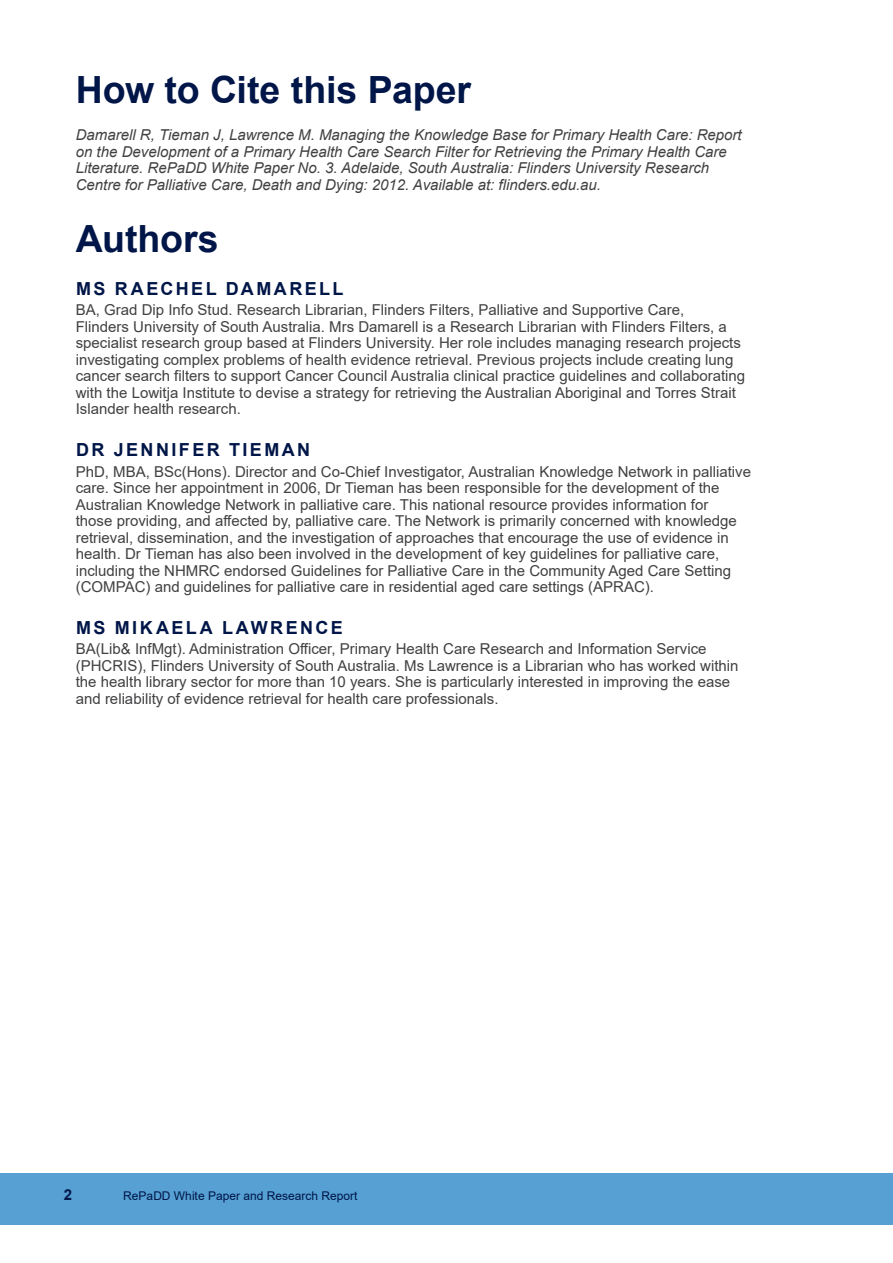
<style>
.page{position:relative;width:893px;height:1263px;background:#fff}
.page>*{position:absolute;margin:0;border:0;box-sizing:border-box;transform-origin:0 0}
.t1{font:700 37.5px "Arial";color:#001648}
.t2{font:700 18px "Arial";letter-spacing:.135em;color:#001648}
.t3{font:15px/16.5px "Arial";color:#414042}
.t4{font:italic 15px/16.5px "Arial";color:#414042}
.t5{font:700 15px "Arial";color:#001648}
.t6{font:12px "Arial";color:#001648}
</style>
<div class="page">
<div style="left:0;top:1174px;width:893px;height:51px;background:#56a0d3"></div>
<h1 class="t1" style="left:76px;top:64px;width:397px">How to Cite this Paper</h1>
<p class="t4" style="left:76px;top:127px;width:667px">Damarell R, Tieman J, Lawrence M. Managing the Knowledge Base for Primary Health Care: Report on the Development of a Primary Health Care Search Filter for Retrieving the Primary Health Care Literature. RePaDD White Paper No. 3. Adelaide, South Australia: Flinders University Research Centre for Palliative Care, Death and Dying: 2012. Available at: flinders.edu.au.</p>
<h1 class="t1" style="left:76px;top:212px;width:144px">Authors</h1>
<p class="t2" style="left:76px;top:275px;width:269px">MS RAECHEL DAMARELL</p>
<p class="t3" style="left:76px;top:302px;width:671px">BA, Grad Dip Info Stud. Research Librarian, Flinders Filters, Palliative and Supportive Care,<br>Flinders University of South Australia. Mrs Damarell is a Research Librarian with Flinders Filters, a specialist research group based at Flinders University. Her role includes managing research projects investigating complex problems of health evidence retrieval. Previous projects include creating lung cancer search filters to support Cancer Council Australia clinical practice guidelines and collaborating with the Lowitja Institute to devise a strategy for retrieving the Australian Aboriginal and Torres Strait Islander health research.</p>
<p class="t2" style="left:76px;top:437px;width:236px">DR JENNIFER TIEMAN</p>
<p class="t3" style="left:76px;top:463px;width:677px">PhD, MBA, BSc(Hons). Director and Co-Chief Investigator, Australian Knowledge Network in palliative care. Since her appointment in 2006, Dr Tieman has been responsible for the development of the Australian Knowledge Network in palliative care. This national resource provides information for<br>those providing, and affected by, palliative care. The Network is primarily concerned with knowledge retrieval, dissemination, and the investigation of approaches that encourage the use of evidence in health. Dr Tieman has also been involved in the development of key guidelines for palliative care, including the NHMRC endorsed Guidelines for Palliative Care in the Community Aged Care Setting (COMPAC) and guidelines for palliative care in residential aged care settings (APRAC).</p>
<p class="t2" style="left:76px;top:614px;width:268px">MS MIKAELA LAWRENCE</p>
<p class="t3" style="left:76px;top:641px;width:664px">BA(Lib&amp; InfMgt). Administration Officer, Primary Health Care Research and Information Service (PHCRIS), Flinders University of South Australia. Ms Lawrence is a Librarian who has worked within the health library sector for more than 10 years. She is particularly interested in improving the ease and reliability of evidence retrieval for health care professionals.</p>
<p class="t5" style="left:64px;top:1184px;width:10px">2</p>
<p class="t6" style="left:123px;top:1187px;width:236px">RePaDD White Paper and Research Report</p>
</div>
